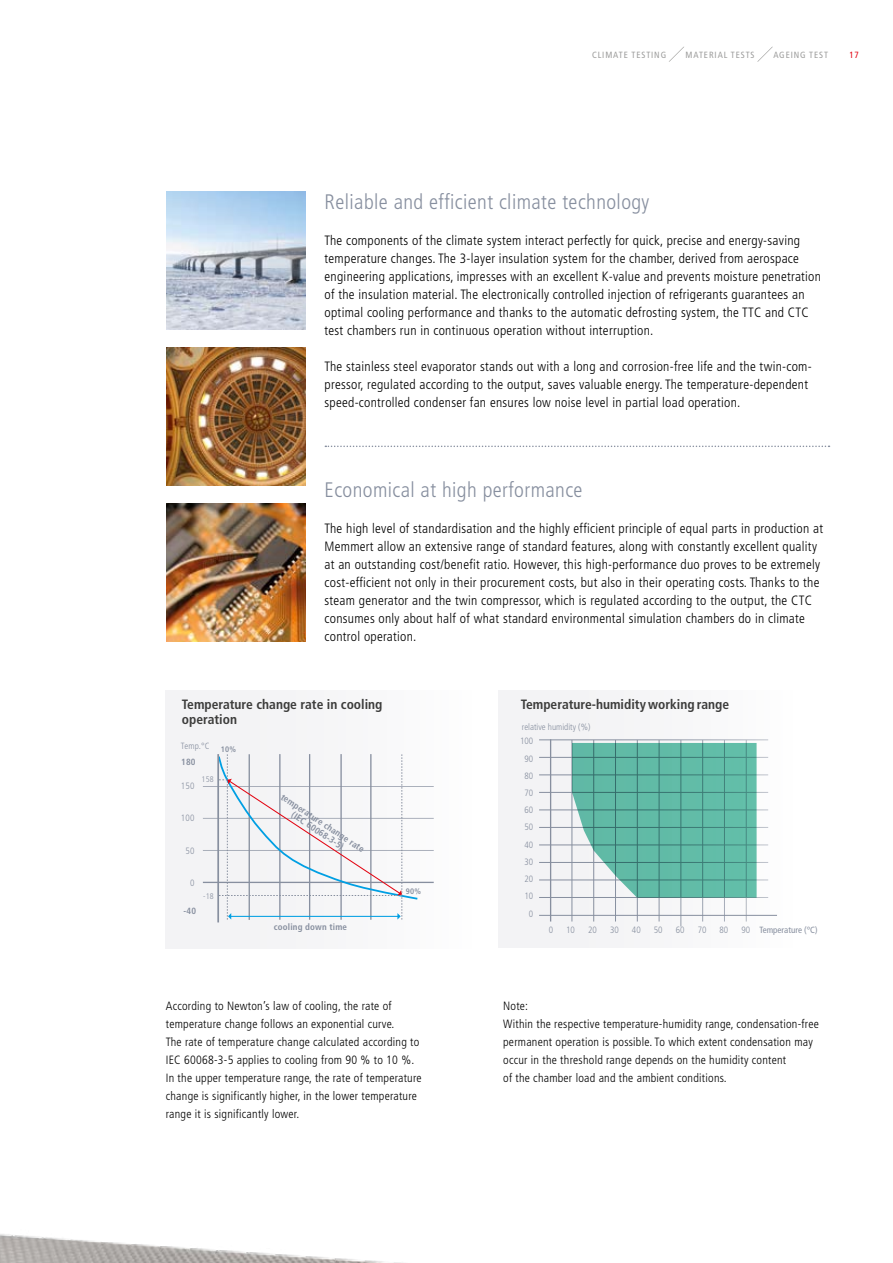
<style>
.page{position:relative;width:893px;height:1263px;background:#fff}
.page>*{position:absolute;margin:0;border:0;box-sizing:border-box;transform-origin:0 0}
.t1{font:300 condensed 21px "Frutiger";letter-spacing:.02em;color:#878f9f}
.t2{font:300 condensed 13.5px/18px "Frutiger";letter-spacing:.02em;color:#000}
.t3{font:700 condensed 13.5px/15px "Frutiger";color:#3c3c3b}
.t4{font:300 condensed 12px/18px "Frutiger";letter-spacing:.02em;color:#000}
.t5{font:300 condensed 9.15px/17.2px "Frutiger";color:#878f9f;text-align:right}
.t6{font:700 condensed 9px/9px "Frutiger";letter-spacing:.02em;color:#878f9f;text-align:center}
.t7{font:condensed 9px "Frutiger";letter-spacing:.1em;color:#9d9d9c}
.t8{font:300 condensed 9px "Frutiger";color:#878f9f}
.t9{font:condensed 9px "Frutiger";color:#878f9f}
.t10{font:condensed 9px "Frutiger";color:#e30613}
.t11{font:300 condensed 8.1px "Frutiger";color:#878f9f}
.t12{font:700 condensed 7.95px "Frutiger";color:#878f9f}
.s1{font-weight:300;font-size:9.15px}
</style>
<div class="page">
<svg style="left:669px;top:46px;width:15px;height:16px"></svg>
<svg style="left:757px;top:46px;width:16px;height:16px"></svg>
<img style="left:0;top:927px;width:401px;height:336px">
<img style="left:166px;top:192px;width:140px;height:138px">
<img style="left:166px;top:347px;width:140px;height:139px">
<img style="left:166px;top:503px;width:140px;height:138px">
<svg style="left:325px;top:446px;width:504px;height:1px"></svg>
<div style="left:499px;top:690px;width:294px;height:258px;background:#f3f3f5"></div>
<hr style="left:572px;top:740px;width:1px;height:181px;background:#878f9f">
<hr style="left:593px;top:740px;width:1px;height:181px;background:#878f9f">
<hr style="left:615px;top:740px;width:1px;height:181px;background:#878f9f">
<hr style="left:637px;top:740px;width:1px;height:181px;background:#878f9f">
<hr style="left:659px;top:740px;width:1px;height:181px;background:#878f9f">
<hr style="left:681px;top:740px;width:1px;height:186px;background:#878f9f">
<hr style="left:702px;top:740px;width:1px;height:181px;background:#878f9f">
<hr style="left:724px;top:740px;width:1px;height:181px;background:#878f9f">
<hr style="left:746px;top:740px;width:1px;height:181px;background:#878f9f">
<hr style="left:539px;top:739px;width:229px;height:1px;background:#878f9f">
<hr style="left:539px;top:757px;width:229px;height:1px;background:#878f9f">
<hr style="left:539px;top:775px;width:229px;height:1px;background:#878f9f">
<hr style="left:539px;top:792px;width:229px;height:1px;background:#878f9f">
<hr style="left:539px;top:810px;width:229px;height:1px;background:#878f9f">
<hr style="left:539px;top:827px;width:229px;height:1px;background:#878f9f">
<hr style="left:539px;top:845px;width:229px;height:1px;background:#878f9f">
<hr style="left:539px;top:862px;width:229px;height:1px;background:#878f9f">
<hr style="left:539px;top:880px;width:229px;height:1px;background:#878f9f">
<hr style="left:539px;top:897px;width:229px;height:1px;background:#878f9f">
<svg style="left:572px;top:743px;width:185px;height:155px;background:#6ab9a8"></svg>
<hr style="left:539px;top:915px;width:238px;height:1px;background:#878f9f">
<hr style="left:550px;top:739px;width:1px;height:182px;background:#878f9f">
<div style="left:166px;top:690px;width:306px;height:258px;background:#f3f3f5"></div>
<hr style="left:203px;top:786px;width:231px;height:1px;background:#878f9f">
<hr style="left:203px;top:881px;width:231px;height:2px;background:#878f9f">
<hr style="left:203px;top:850px;width:231px;height:1px;background:#878f9f">
<hr style="left:203px;top:818px;width:231px;height:1px;background:#878f9f">
<hr style="left:249px;top:754px;width:1px;height:166px;background:#878f9f">
<hr style="left:280px;top:754px;width:1px;height:166px;background:#878f9f">
<hr style="left:309px;top:754px;width:1px;height:166px;background:#878f9f">
<hr style="left:341px;top:754px;width:1px;height:166px;background:#878f9f">
<hr style="left:371px;top:754px;width:1px;height:166px;background:#878f9f">
<hr style="left:218px;top:754px;width:1px;height:168px;background:#878f9f">
<svg style="left:217px;top:754px;width:202px;height:165px"></svg>
<p class="t7" style="left:592px;top:49px;width:76px">CLIMATE TESTING</p>
<p class="t7" style="left:685px;top:49px;width:71px">MATERIAL TESTS</p>
<p class="t7" style="left:773px;top:49px;width:56px">AGEING TEST</p>
<p class="t10" style="left:849px;top:49px;width:11px">17</p>
<h1 class="t1" style="left:325px;top:190px;width:326px">Reliable and efficient climate technology</h1>
<p class="t2" style="left:325px;top:232px;width:498px">The components of the climate system interact perfectly for quick, precise and energy-saving temperature changes. The 3-layer insulation system for the chamber, derived from aerospace engineering applications, impresses with an excellent K-value and prevents moisture penetration of the insulation material. The electronically controlled injection of refrigerants guarantees an optimal cooling performance and thanks to the automatic defrosting system, the TTC and CTC test chambers run in continuous operation without interruption.</p>
<p class="t2" style="left:325px;top:358px;width:489px">The stainless steel evaporator stands out with a long and corrosion-free life and the twin-com&shy;pressor, regulated according to the output, saves valuable energy. The temperature-dependent speed-controlled condenser fan ensures low noise level in partial load operation.</p>
<h1 class="t1" style="left:325px;top:478px;width:259px">Economical at high performance</h1>
<p class="t2" style="left:325px;top:520px;width:500px">The high level of standardisation and the highly efficient principle of equal parts in production at Memmert allow an extensive range of standard features, along with constantly excellent quality at an outstanding cost/benefit ratio. However, this high-performance duo proves to be extremely cost-efficient not only in their procurement costs, but also in their operating costs. Thanks to the steam generator and the twin compressor, which is regulated according to the output, the CTC consumes only about half of what standard environmental simulation chambers do in climate control operation.</p>
<p class="t3" style="left:182px;top:697px;width:202px">Temperature change rate in cooling operation</p>
<p class="t6" style="left:181px;top:757px;width:16px">180</p>
<p class="t8" style="left:181px;top:741px;width:30px">Temp.°C</p>
<p class="t12" style="left:221px;top:745px;width:17px">10%</p>
<p class="t5" style="left:181px;top:777px;width:15px">150</p>
<p class="t5" style="left:181px;top:810px;width:15px">100</p>
<p class="t5" style="left:185px;top:842px;width:10px">50</p>
<p class="t5" style="left:190px;top:875px;width:6px">0</p>
<p class="t11" style="left:202px;top:775px;width:13px">158</p>
<p class="t11" style="left:203px;top:891px;width:12px">-18</p>
<p class="t6" style="left:184px;top:906px;width:14px">-40</p>
<p class="t6" style="left:284px;top:792px;width:99px;rotate:33deg">temperature change rate (IEC 60068-3-5)</p>
<p class="t6" style="left:274px;top:923px;width:75px">cooling down time</p>
<p class="t12" style="left:406px;top:886px;width:17px">90%</p>
<p class="t4" style="left:166px;top:997px;width:257px">According to Newton’s law of cooling, the rate of temperature change follows an exponential curve.<br>The rate of temperature change calculated according to IEC 60068-3-5 applies to cooling from 90 % to 10 %.<br>In the upper temperature range, the rate of temperature change is significantly higher, in the lower temperature range it is significantly lower.</p>
<p class="t3" style="left:521px;top:696px;width:210px">Temperature-humidity working range</p>
<p class="t8" style="left:522px;top:722px;width:70px">relative humidity (%)</p>
<p class="t5" style="left:520px;top:733px;width:15px">100<br>90<br>80<br>70<br>60<br>50<br>40<br>30<br>20<br>10<br>0</p>
<p class="t5" style="left:549px;top:921px;width:6px">0</p>
<p class="t5" style="left:566px;top:921px;width:10px">10</p>
<p class="t5" style="left:588px;top:921px;width:10px">20</p>
<p class="t5" style="left:610px;top:921px;width:10px">30</p>
<p class="t5" style="left:632px;top:921px;width:10px">40</p>
<p class="t5" style="left:654px;top:921px;width:10px">50</p>
<p class="t5" style="left:676px;top:921px;width:10px">60</p>
<p class="t5" style="left:698px;top:921px;width:10px">70</p>
<p class="t5" style="left:720px;top:921px;width:10px">80</p>
<p class="t9" style="left:741px;top:925px;width:78px"><span class="s1">90</span> Temperature (°C)</p>
<p class="t4" style="left:503px;top:997px;width:317px">Note:<br>Within the respective temperature-humidity range, condensation-free permanent operation is possible. To which extent condensation may occur in the threshold range depends on the humidity content<br>of the chamber load and the ambient conditions.</p>
</div>
